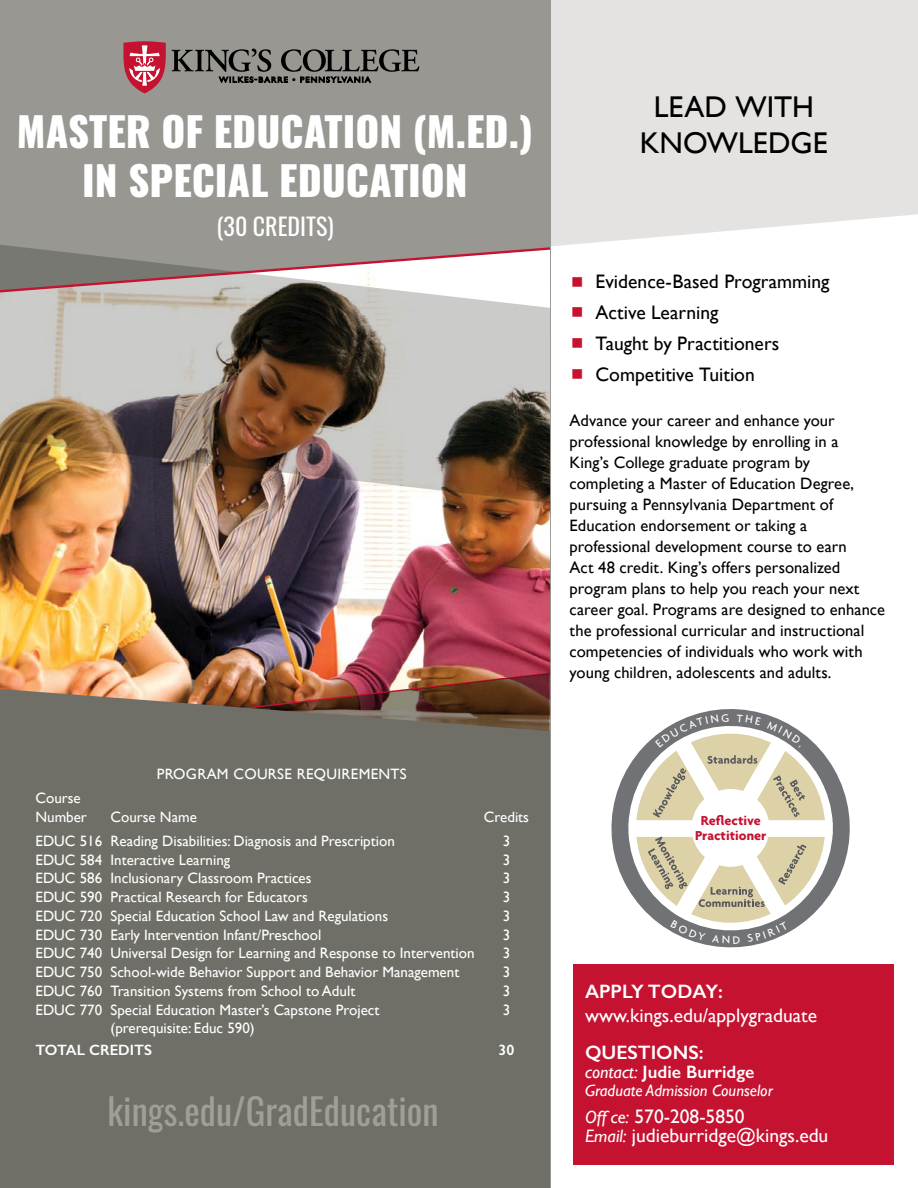
<style>
.page{position:relative;width:918px;height:1188px;background:#fff}
.page>*{position:absolute;margin:0;border:0;box-sizing:border-box;transform-origin:0 0}
.t1{font:800 40.5px "Oswald";color:#fff}
.t2{font:36.75px "Oswald";color:#9f9e97}
.t3{font:30px/36px "Gill Sans";letter-spacing:.005em;color:#000;text-align:center}
.t4{font:24px "Oswald";color:#fff}
.t5{font:19.5px/23.4px "Gill Sans";color:#fff}
.t6{font:19.5px "Gill Sans";color:#000}
.t7{font:600 19.5px "Gill Sans";color:#fff}
.t8{font:600 18px "Gill Sans";color:#fff}
.t9{font:16.5px/21px "Gill Sans";letter-spacing:.005em;color:#000}
.t10{font:italic 16.5px "Gill Sans";color:#fff}
.t11{font:15px/18.8px "Gill Sans";color:#fff}
.t12{font:15px "Gill Sans";letter-spacing:.02em;color:#fff}
.t13{font:600 15px "Gill Sans";color:#fff}
.t14{font:700 14.1px/15.1px "Agenda";color:#c41230;text-align:center}
.s1{font-weight:600}
.s2{color:#c41230}
.s3{font-weight:400;font-style:italic}
.s4{font-style:italic;font-size:18px}
</style>
<div class="page">
<div style="left:550px;top:0;width:368px;height:246px;background:#e4e3e1"></div>
<div style="left:0;top:0;width:550px;height:1188px;background:#989791"></div>
<img style="left:0;top:503px;width:550px;height:170px">
<svg style="left:152px;top:672px;width:399px;height:48px"></svg>
<img style="left:0;top:673px;width:550px;height:16px">
<svg style="left:172px;top:49px;width:247px;height:34px"></svg>
<svg style="left:123px;top:41px;width:43px;height:52px"></svg>
<img style="left:0;top:245px;width:550px;height:258px">
<svg style="left:0;top:246px;width:551px;height:55px"></svg>
<div style="left:0;top:689px;width:550px;height:499px;background:#6f6f68"></div>
<svg style="left:611px;top:709px;width:239px;height:239px"></svg>
<div style="left:573px;top:964px;width:320px;height:201px;background:#c41230"></div>
<svg style="left:624px;top:714px;width:213px;height:230px"></svg>
<p class="t1" style="left:17px;top:111px;width:518px">MASTER OF EDUCATION (M.ED.)</p>
<h1 class="t1" style="left:82px;top:159px;width:387px">IN SPECIAL EDUCATION</h1>
<p class="t4" style="left:216px;top:205px;width:119px">(30 CREDITS)</p>
<p class="t12" style="left:157px;top:765px;width:251px">PROGRAM COURSE REQUIREMENTS</p>
<p class="t11" style="left:36px;top:789px;width:53px">Course<br>Number</p>
<p class="t11" style="left:111px;top:807px;width:88px">Course Name</p>
<p class="t11" style="left:484px;top:807px;width:47px">Credits</p>
<p class="t11" style="left:36px;top:831px;width:361px">EDUC 516 Reading Disabilities: Diagnosis and Prescription</p>
<p class="t11" style="left:503px;top:831px;width:9px">3</p>
<p class="t11" style="left:36px;top:850px;width:196px">EDUC 584 Interactive Learning</p>
<p class="t11" style="left:503px;top:850px;width:9px">3</p>
<p class="t11" style="left:36px;top:869px;width:278px">EDUC 586 Inclusionary Classroom Practices</p>
<p class="t11" style="left:503px;top:869px;width:9px">3</p>
<p class="t11" style="left:36px;top:888px;width:274px">EDUC 590 Practical Research for Educators</p>
<p class="t11" style="left:503px;top:888px;width:9px">3</p>
<p class="t11" style="left:36px;top:906px;width:354px">EDUC 720 Special Education School Law and Regulations</p>
<p class="t11" style="left:503px;top:906px;width:9px">3</p>
<p class="t11" style="left:36px;top:925px;width:287px">EDUC 730 Early Intervention Infant/Preschool</p>
<p class="t11" style="left:503px;top:925px;width:9px">3</p>
<p class="t11" style="left:36px;top:944px;width:441px">EDUC 740 Universal Design for Learning and Response to Intervention</p>
<p class="t11" style="left:503px;top:944px;width:9px">3</p>
<p class="t11" style="left:36px;top:963px;width:425px">EDUC 750 School-wide Behavior Support and Behavior Management</p>
<p class="t11" style="left:503px;top:963px;width:9px">3</p>
<p class="t11" style="left:36px;top:981px;width:321px">EDUC 760 Transition Systems from School to Adult</p>
<p class="t11" style="left:503px;top:981px;width:9px">3</p>
<p class="t11" style="left:36px;top:1000px;width:345px">EDUC 770 Special Education Master’s Capstone Project</p>
<p class="t11" style="left:503px;top:1000px;width:9px">3</p>
<p class="t11" style="left:36px;top:1017px;width:221px;line-height:22px;text-indent:75px">(prerequisite: Educ 590)<br><span class="s1">TOTAL CREDITS</span></p>
<p class="t13" style="left:499px;top:1041px;width:17px">30</p>
<p class="t2" style="left:108px;top:1078px;width:332px">kings.edu/GradEducation</p>
<h2 class="t3" style="left:640px;top:88px;width:190px">LEAD WITH<br>KNOWLEDGE</h2>
<p class="t6" style="left:571px;top:270px;width:260px"><span class="s2">■</span> Evidence-Based Programming</p>
<p class="t6" style="left:571px;top:301px;width:149px"><span class="s2">■</span> Active Learning</p>
<p class="t6" style="left:571px;top:332px;width:210px"><span class="s2">■</span> Taught by Practitioners</p>
<p class="t6" style="left:571px;top:363px;width:185px"><span class="s2">■</span> Competitive Tuition</p>
<p class="t9" style="left:570px;top:410px;width:317px">Advance your career and enhance your professional knowledge by enrolling in a<br>King’s College graduate program by completing a Master of Education Degree, pursuing a Pennsylvania Department of Education endorsement or taking a professional development course to earn<br>Act 48 credit. King’s offers personalized program plans to help you reach your next career goal. Programs are designed to enhance the professional curricular and instructional competencies of individuals who work with young children, adolescents and adults.</p>
<p class="t14" style="left:695px;top:812px;width:73px">Refective<br>Practitioner</p>
<p class="t5" style="left:585px;top:980px;width:234px"><span class="s1">APPLY TODAY: </span>www.kings.edu/applygraduate</p>
<p class="t7" style="left:585px;top:1040px;width:120px">QUESTIONS:</p>
<p class="t8" style="left:585px;top:1061px;width:171px"><span class="s3">contact:</span> Judie Burridge</p>
<p class="t10" style="left:585px;top:1081px;width:189px">Graduate Admission Counselor</p>
<p class="t5" style="left:585px;top:1106px;width:245px;line-height:19.5px"><span class="s4">Off ce:</span> 570-208-5850<br><span class="s4">Email:</span> judieburridge@kings.edu</p>
</div>
